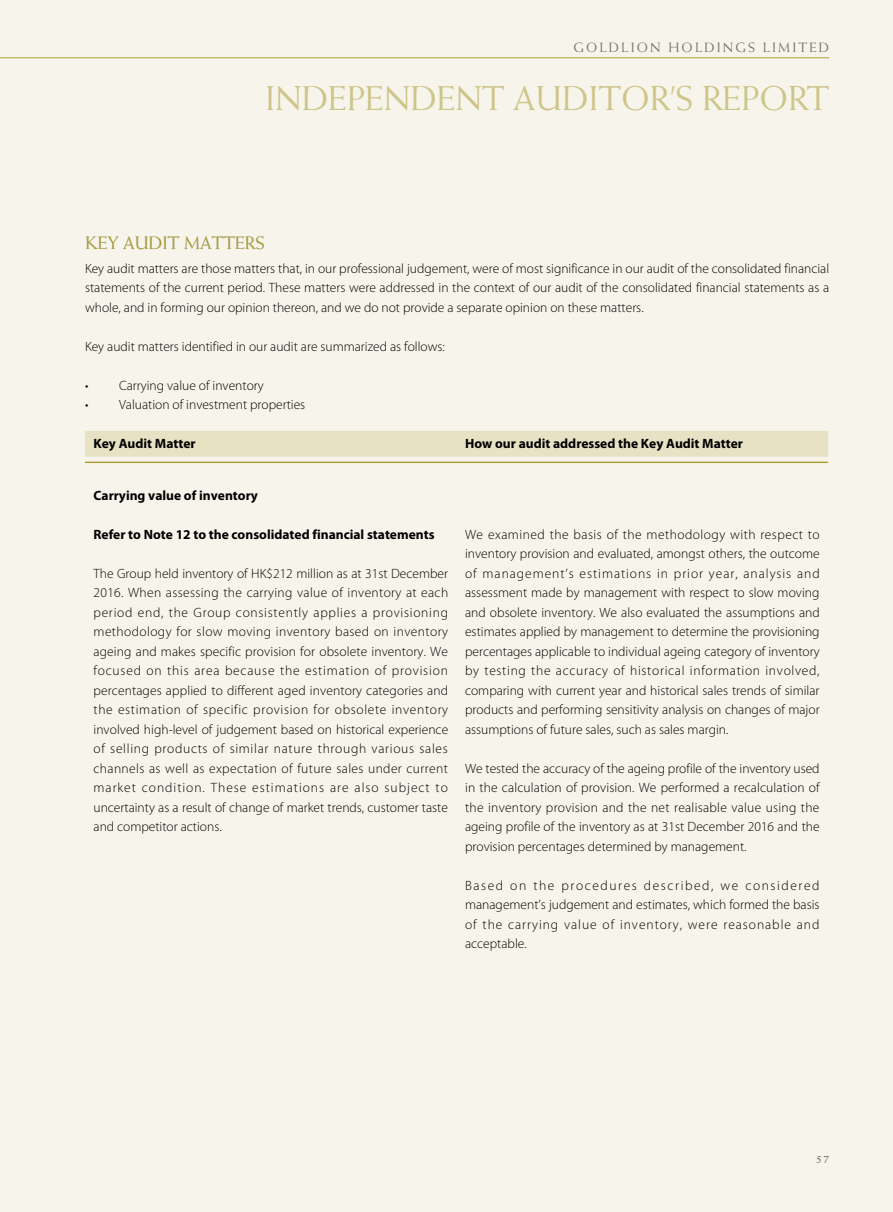
<style>
.page{position:relative;width:893px;height:1212px;background:#f7f5eb}
.page>*{position:absolute;margin:0;border:0;box-sizing:border-box;transform-origin:0 0}
.t1{font:34.5px "Weiss Std";color:#cec58a}
.t2{font:18px "Weiss Std";color:#ae9e3b}
.t3{font:300 13.5px/19.5px "Myriad Pro";color:#000;text-align:justify}
.t4{font:700 13.5px "Myriad Pro";color:#000}
.t5{font:13.5px "Weiss Std";letter-spacing:.16em;color:#727171}
.t6{font:11.25px "Weiss Std";color:#595757}
.s1{color:#c9caca}
</style>
<div class="page">
<hr style="left:0;top:57px;width:829px;height:1px;background:#ae9e3b">
<div style="left:85px;top:431px;width:743px;height:26px;background:#e7e2c4"></div>
<hr style="left:85px;top:462px;width:743px;height:1px;background:#ae9e3b">
<p class="t5" style="left:574px;top:40px;width:257px">GOLDLION HOLDINGS LIMITED</p>
<h1 class="t1" style="left:265px;top:78px;width:566px">INDEPENDENT AUDITOR’S REPORT</h1>
<h2 class="t2" style="left:85px;top:232px;width:75px"><span class="s1">K</span>EY <span class="s1">AU</span>DIT</h2>
<h2 class="t2" style="left:184px;top:232px;width:28px"><span class="s1">MT</span>ATTERS</h2>
<p class="t3" style="left:85px;top:258px;width:746px">Key audit matters are those matters that, in our professional judgement, were of most significance in our audit of the consolidated financial statements of the current period. These matters were addressed in the context of our audit of the consolidated financial statements as a whole, and in forming our opinion thereon, and we do not provide a separate opinion on these matters.</p>
<p class="t3" style="left:85px;top:336px;width:361px">Key audit matters identified in our audit are summarized as follows:</p>
<p class="t3" style="left:85px;top:375px;width:180px">• Carrying value of inventory</p>
<p class="t3" style="left:85px;top:395px;width:222px">• Valuation of investment properties</p>
<p class="t4" style="left:94px;top:435px;width:104px">Key Audit Matter</p>
<p class="t4" style="left:465px;top:435px;width:279px">How our audit addressed the Key Audit Matter</p>
<p class="t4" style="left:94px;top:486px;width:166px">Carrying value of inventory</p>
<p class="t4" style="left:94px;top:525px;width:342px">Refer to Note 12 to the consolidated financial statements</p>
<p class="t3" style="left:94px;top:563px;width:356px">The Group held inventory of HK$212 million as at 31st December 2016. When assessing the carrying value of inventory at each period end, the Group consistently applies a provisioning methodology for slow moving inventory based on inventory ageing and makes specific provision for obsolete inventory. We focused on this area because the estimation of provision percentages applied to different aged inventory categories and the estimation of specific provision for obsolete inventory involved high-level of judgement based on historical experience of selling products of similar nature through various sales channels as well as expectation of future sales under current market condition. These estimations are also subject to uncertainty as a result of change of market trends, customer taste and competitor actions.</p>
<p class="t3" style="left:465px;top:524px;width:356px">We examined the basis of the methodology with respect to inventory provision and evaluated, amongst others, the outcome of management’s estimations in prior year, analysis and assessment made by management with respect to slow moving and obsolete inventory. We also evaluated the assumptions and estimates applied by management to determine the provisioning percentages applicable to individual ageing category of inventory by testing the accuracy of historical information involved, comparing with current year and historical sales trends of similar products and performing sensitivity analysis on changes of major assumptions of future sales, such as sales margin.</p>
<p class="t3" style="left:465px;top:758px;width:356px">We tested the accuracy of the ageing profile of the inventory used in the calculation of provision. We performed a recalculation of the inventory provision and the net realisable value using the ageing profile of the inventory as at 31st December 2016 and the provision percentages determined by management.</p>
<p class="t3" style="left:465px;top:875px;width:356px">Based on the procedures described, we considered management’s judgement and estimates, which formed the basis of the carrying value of inventory, were reasonable and acceptable.</p>
<p class="t6" style="left:816px;top:1153px;width:15px">57</p>
</div>
